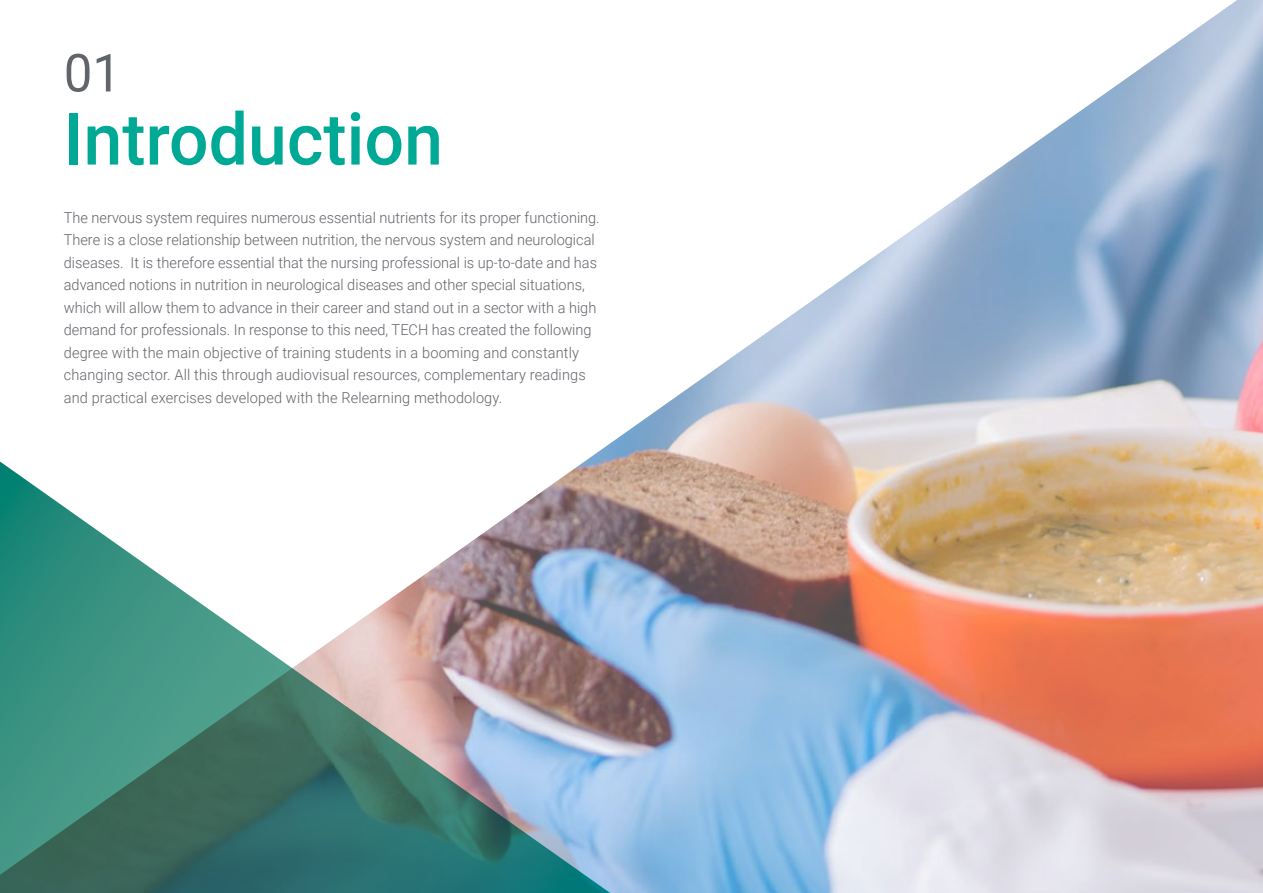
<style>
.page{position:relative;width:1263px;height:893px;background:#fff}
.page>*{position:absolute;margin:0;border:0;box-sizing:border-box;transform-origin:0 0}
.t1{font:500 72px "Roboto";color:#00a996}
.t2{font:52.5px "Roboto";color:#61646a}
.t3{font:300 15px/22.5px "Roboto";color:#61646a}
</style>
<div class="page">
<img style="left:606px;top:0;width:657px;height:893px">
<svg style="left:0;top:446px;width:640px;height:447px"></svg>
<h2 class="t2" style="left:64px;top:36px;width:59px">01</h2>
<h1 class="t1" style="left:64px;top:89px;width:381px">Introduction</h1>
<p class="t3" style="left:64px;top:205px;width:537px">The nervous system requires numerous essential nutrients for its proper functioning.<br>There is a close relationship between nutrition, the nervous system and neurological diseases. It is therefore essential that the nursing professional is up-to-date and has advanced notions in nutrition in neurological diseases and other special situations, which will allow them to advance in their career and stand out in a sector with a high demand for professionals. In response to this need, TECH has created the following degree with the main objective of training students in a booming and constantly changing sector. All this through audiovisual resources, complementary readings and practical exercises developed with the Relearning methodology.</p>
</div>
